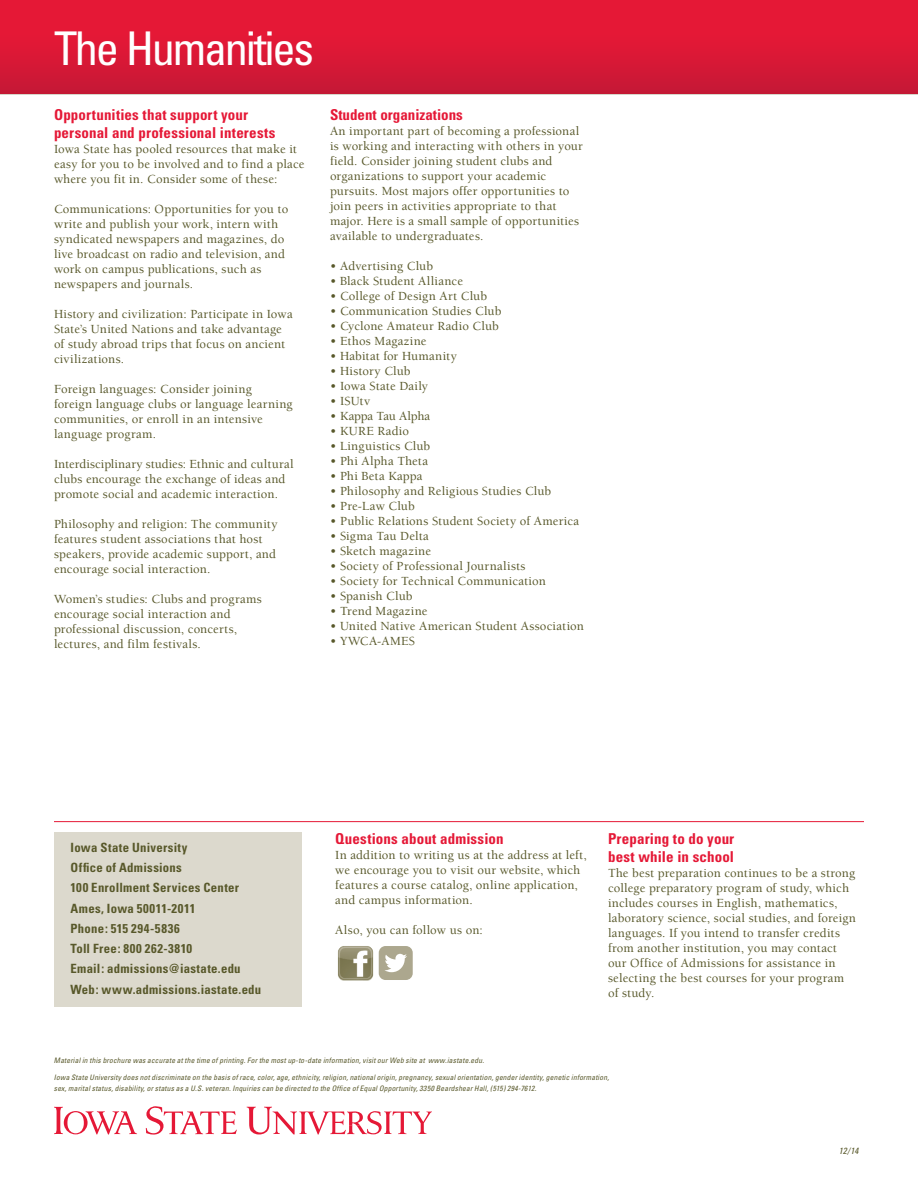
<style>
.page{position:relative;width:918px;height:1188px;background:#fff}
.page>*{position:absolute;margin:0;border:0;box-sizing:border-box;transform-origin:0 0}
.Degree_Heading_-_Mai{font:condensed 46.5px "Univers";letter-spacing:-.05em;color:#fff}
.Red_Headers{font:700 condensed 15px/18px "Univers";letter-spacing:.01em;color:#e51836}
.t1{font:500 12.75px/15px "Berkeley";letter-spacing:.01em;color:#58582a}
.t2{font:700 condensed 12.75px/20.2px "Univers";letter-spacing:.025em;color:#58582a}
.t3{font:500 12.75px "Berkeley";letter-spacing:-.015em;color:#58582a}
.t4{font:500 12.75px "Berkeley";letter-spacing:.03em;color:#58582a}
.t5{font:italic condensed 9px "Univers";color:#58582a}
.t6{font:italic condensed 7.5px/10.5px "Univers";letter-spacing:.025em;color:#58582a}
</style>
<div class="page">
<div style="left:0;top:0;width:918px;height:94px;background:linear-gradient(to bottom,#ed1836,#ca1836)"></div>
<div style="left:54px;top:832px;width:248px;height:174px;background:#dcd9cd"></div>
<hr style="left:54px;top:821px;width:810px;height:1px;background:#e51836">
<svg style="left:54px;top:1107px;width:83px;height:27px"></svg>
<svg style="left:146px;top:1106px;width:91px;height:29px"></svg>
<svg style="left:247px;top:1107px;width:185px;height:28px"></svg>
<img style="left:338px;top:946px;width:35px;height:35px">
<div style="left:379px;top:946px;width:34px;height:34px;background:#aca78e;border-radius:7px"></div>
<svg style="left:385px;top:954px;width:22px;height:18px"></svg>
<p class="Degree_Heading_-_Mai" style="left:54px;top:19px;width:262px">The Humanities</p>
<p class="Red_Headers" style="left:54px;top:105px;width:223px">Opportunities that support your personal and professional interests</p>
<p class="t1" style="left:54px;top:142px;width:252px">Iowa State has pooled resources that make it easy for you to be involved and to find a place where you fit in. Consider some of these:</p>
<p class="t1" style="left:54px;top:202px;width:236px">Communications: Opportunities for you to write and publish your work, intern with syndicated newspapers and magazines, do live broadcast on radio and television, and work on campus publications, such as newspapers and journals.</p>
<p class="t1" style="left:54px;top:307px;width:240px">History and civilization: Participate in Iowa State’s United Nations and take advantage of study abroad trips that focus on ancient civilizations.</p>
<p class="t1" style="left:54px;top:382px;width:240px">Foreign languages: Consider joining foreign language clubs or language learning communities, or enroll in an intensive language program.</p>
<p class="t1" style="left:54px;top:457px;width:241px">Interdisciplinary studies: Ethnic and cultural clubs encourage the exchange of ideas and promote social and academic interaction.</p>
<p class="t1" style="left:54px;top:517px;width:225px">Philosophy and religion: The community features student associations that host speakers, provide academic support, and encourage social interaction.</p>
<p class="t1" style="left:54px;top:592px;width:209px">Women’s studies: Clubs and programs encourage social interaction and professional discussion, concerts, lectures, and film festivals.</p>
<p class="Red_Headers" style="left:330px;top:105px;width:134px">Student organizations</p>
<p class="t1" style="left:330px;top:124px;width:255px">An important part of becoming a professional is working and interacting with others in your field. Consider joining student clubs and organizations to support your academic pursuits. Most majors offer opportunities to join peers in activities appropriate to that major. Here is a small sample of opportunities available to undergraduates.</p>
<p class="t1" style="left:330px;top:259px;width:105px">• Advertising Club</p>
<p class="t1" style="left:330px;top:274px;width:135px">• Black Student Alliance</p>
<p class="t1" style="left:330px;top:289px;width:158px">• College of Design Art Club</p>
<p class="t1" style="left:330px;top:304px;width:173px">• Communication Studies Club</p>
<p class="t1" style="left:330px;top:319px;width:170px">• Cyclone Amateur Radio Club</p>
<p class="t1" style="left:330px;top:334px;width:98px">• Ethos Magazine</p>
<p class="t1" style="left:330px;top:349px;width:128px">• Habitat for Humanity</p>
<p class="t1" style="left:330px;top:364px;width:82px">• History Club</p>
<p class="t1" style="left:330px;top:379px;width:100px">• Iowa State Daily</p>
<p class="t1" style="left:330px;top:394px;width:42px">• ISUtv</p>
<p class="t3" style="left:330px;top:409px;width:102px">• Kappa Tau Alpha</p>
<p class="t4" style="left:330px;top:424px;width:81px">• KURE Radio</p>
<p class="t1" style="left:330px;top:439px;width:102px">• Linguistics Club</p>
<p class="t1" style="left:330px;top:454px;width:100px">• Phi Alpha Theta</p>
<p class="t1" style="left:330px;top:469px;width:94px">• Phi Beta Kappa</p>
<p class="t1" style="left:330px;top:484px;width:223px">• Philosophy and Religious Studies Club</p>
<p class="t1" style="left:330px;top:499px;width:86px">• Pre-Law Club</p>
<p class="t1" style="left:330px;top:514px;width:251px">• Public Relations Student Society of America</p>
<p class="t1" style="left:330px;top:529px;width:100px">• Sigma Tau Delta</p>
<p class="t1" style="left:330px;top:544px;width:103px">• Sketch magazine</p>
<p class="t1" style="left:330px;top:559px;width:197px">• Society of Professional Journalists</p>
<p class="t1" style="left:330px;top:574px;width:217px">• Society for Technical Communication</p>
<p class="t1" style="left:330px;top:589px;width:84px">• Spanish Club</p>
<p class="t1" style="left:330px;top:604px;width:99px">• Trend Magazine</p>
<p class="t1" style="left:330px;top:619px;width:255px">• United Native American Student Association</p>
<p class="t1" style="left:330px;top:634px;width:87px">• YWCA-AMES</p>
<p class="t2" style="left:70px;top:837px;width:192px">Iowa State University<br>Office of Admissions<br>100 Enrollment Services Center<br>Ames, Iowa 50011-2011<br>Phone: 515 294-5836<br>Toll Free: 800 262-3810<br>Email: admissions@iastate.edu<br>Web: www.admissions.iastate.edu</p>
<p class="Red_Headers" style="left:335px;top:830px;width:170px">Questions about admission</p>
<p class="t1" style="left:335px;top:848px;width:253px">In addition to writing us at the address at left, we encourage you to visit our website, which features a course catalog, online application, and campus information.</p>
<p class="t1" style="left:335px;top:923px;width:149px">Also, you can follow us on:</p>
<p class="Red_Headers" style="left:608px;top:830px;width:128px">Preparing to do your best while in school</p>
<p class="t1" style="left:608px;top:866px;width:250px">The best preparation continues to be a strong college preparatory program of study, which includes courses in English, mathematics, laboratory science, social studies, and foreign languages. If you intend to transfer credits from another institution, you may contact our Office of Admissions for assistance in selecting the best courses for your program of study.</p>
<p class="t6" style="left:54px;top:1055px;width:432px">Material in this brochure was accurate at the time of printing. For the most up-to-date information, visit our Web site at www.iastate.edu.</p>
<p class="t6" style="left:54px;top:1072px;width:557px">Iowa State University does not discriminate on the basis of race, color, age, ethnicity, religion, national origin, pregnancy, sexual orientation, gender identity, genetic information, sex, marital status, disability, or status as a U.S. veteran. Inquiries can be directed to the Office of Equal Opportunity, 3350 Beardshear Hall, (515) 294-7612.</p>
<p class="t5" style="left:839px;top:1145px;width:21px">12/14</p>
</div>
